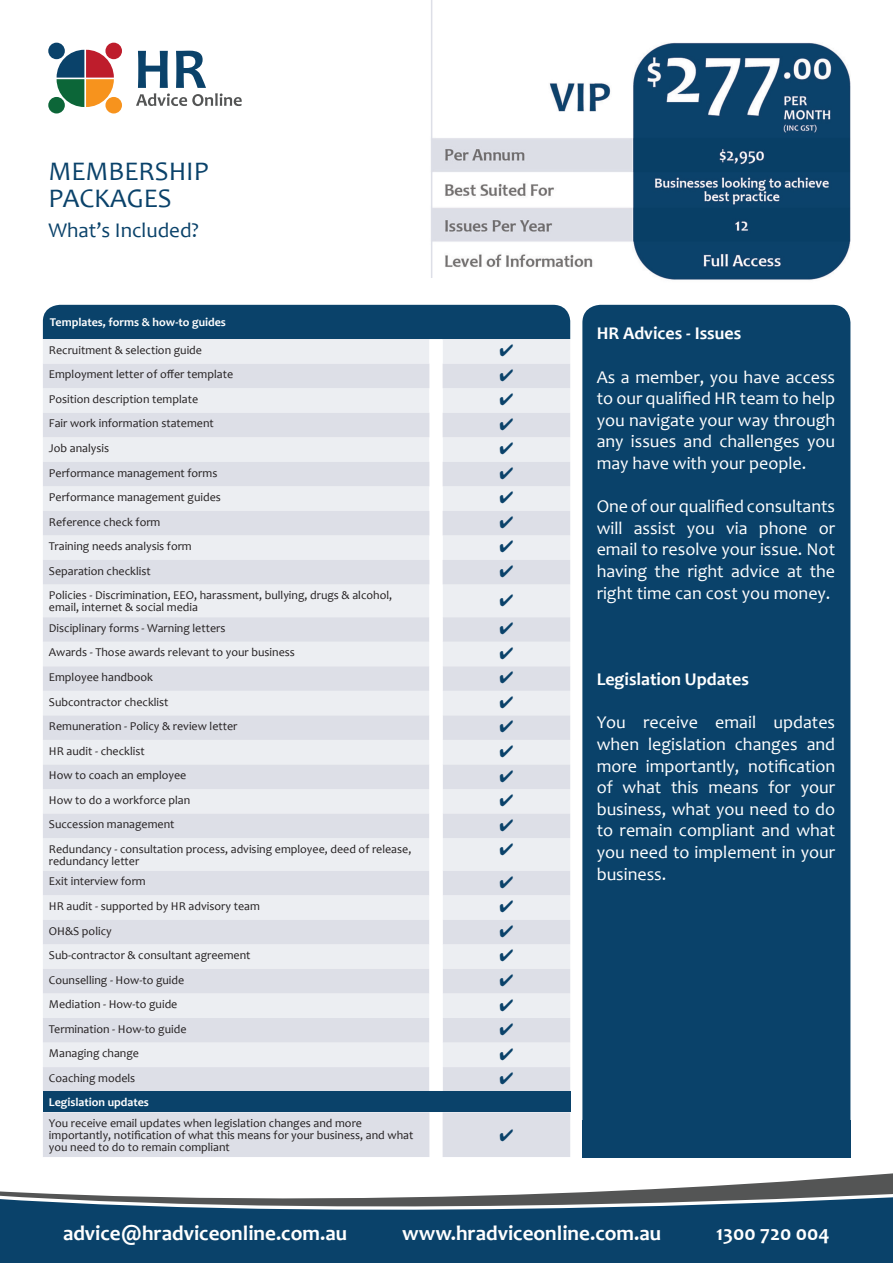
<style>
.page{position:relative;width:893px;height:1263px;background:#fff}
.page>*{position:absolute;margin:0;border:0;box-sizing:border-box;transform-origin:0 0}
.t1{font:27px/27px "Candara";color:#0a426a}
.t2{font:700 21.15px "Candara";color:#fff}
.t3{font:21px "Candara";color:#0a426a}
.t4{font:18px/21.6px "Candara";color:#fff;text-align:justify}
.t5{font:700 18px "Candara";color:#fff}
.t6{font:12px/12px "Candara";color:#231f20}
.t7{font:700 12px "Candara";color:#fff}
</style>
<div class="page">
<img style="left:298px;top:43px;width:552px;height:262px">
<svg style="left:57px;top:50px;width:57px;height:57px;background:#8c755f"></svg>
<div style="left:48px;top:43px;width:17px;height:16px;background:#0a426a;border-radius:50%"></div>
<div style="left:105px;top:43px;width:17px;height:16px;background:#be1d2c;border-radius:50%"></div>
<div style="left:48px;top:97px;width:17px;height:16px;background:#0c6638;border-radius:50%"></div>
<div style="left:105px;top:97px;width:17px;height:16px;background:#f7931d;border-radius:50%"></div>
<svg style="left:136px;top:51px;width:106px;height:55px"></svg>
<hr style="left:431px;top:0;width:1px;height:278px;background:#dddfe7">
<svg style="left:613px;top:1173px;width:280px;height:18px"></svg>
<div style="left:0;top:1223px;width:893px;height:40px;background:#0a426a"></div>
<svg style="left:0;top:1191px;width:893px;height:32px"></svg>
<div style="left:582px;top:305px;width:268px;height:852px;background:#0a426a;border-radius:18px"></div>
<svg style="left:43px;top:305px;width:527px;height:852px;background:#d6dce4"></svg>
<h1 class="t1" style="left:48px;top:158px;width:162px">MEMBERSHIP<br>PACKAGES</h1>
<h3 class="t3" style="left:48px;top:217px;width:152px">What’s Included?</h3>
<p class="t7" style="left:50px;top:315px;width:177px">Templates, forms &amp; how-to guides</p>
<p class="t6" style="left:49px;top:344px;width:155px">Recruitment &amp; selection guide</p>
<p class="t6" style="left:49px;top:368px;width:186px">Employment letter of offer template</p>
<p class="t6" style="left:49px;top:393px;width:151px">Position description template</p>
<p class="t6" style="left:49px;top:418px;width:166px">Fair work information statement</p>
<p class="t6" style="left:49px;top:442px;width:62px">Job analysis</p>
<p class="t6" style="left:49px;top:467px;width:170px">Performance management forms</p>
<p class="t6" style="left:49px;top:491px;width:173px">Performance management guides</p>
<p class="t6" style="left:49px;top:516px;width:113px">Reference check form</p>
<p class="t6" style="left:49px;top:540px;width:144px">Training needs analysis form</p>
<p class="t6" style="left:49px;top:565px;width:103px">Separation checklist</p>
<p class="t6" style="left:49px;top:589px;width:345px">Policies - Discrimination, EEO, harassment, bullying, drugs &amp; alcohol, email, internet &amp; social media</p>
<p class="t6" style="left:49px;top:622px;width:178px">Disciplinary forms - Warning letters</p>
<p class="t6" style="left:49px;top:647px;width:248px">Awards - Those awards relevant to your business</p>
<p class="t6" style="left:49px;top:671px;width:106px">Employee handbook</p>
<p class="t6" style="left:49px;top:696px;width:121px">Subcontractor checklist</p>
<p class="t6" style="left:49px;top:720px;width:190px">Remuneration - Policy &amp; review letter</p>
<p class="t6" style="left:49px;top:745px;width:97px">HR audit - checklist</p>
<p class="t6" style="left:49px;top:769px;width:139px">How to coach an employee</p>
<p class="t6" style="left:49px;top:794px;width:143px">How to do a workforce plan</p>
<p class="t6" style="left:49px;top:818px;width:127px">Succession management</p>
<p class="t6" style="left:49px;top:843px;width:364px">Redundancy - consultation process, advising employee, deed of release, redundancy letter</p>
<p class="t6" style="left:49px;top:876px;width:98px">Exit interview form</p>
<p class="t6" style="left:49px;top:900px;width:212px">HR audit - supported by HR advisory team</p>
<p class="t6" style="left:49px;top:925px;width:64px">OH&amp;S policy</p>
<p class="t6" style="left:49px;top:949px;width:203px">Sub-contractor &amp; consultant agreement</p>
<p class="t6" style="left:49px;top:974px;width:137px">Counselling - How-to guide</p>
<p class="t6" style="left:49px;top:998px;width:130px">Mediation - How-to guide</p>
<p class="t6" style="left:49px;top:1023px;width:139px">Termination - How-to guide</p>
<p class="t6" style="left:49px;top:1047px;width:92px">Managing change</p>
<p class="t6" style="left:49px;top:1072px;width:88px">Coaching models</p>
<p class="t7" style="left:49px;top:1095px;width:102px">Legislation updates</p>
<p class="t6" style="left:49px;top:1117px;width:366px">You receive email updates when legislation changes and more importantly, notification of what this means for your business, and what you need to do to remain compliant</p>
<h3 class="t5" style="left:597px;top:323px;width:146px">HR Advices - Issues</h3>
<h3 class="t4" style="left:597px;top:366px;width:240px">As a member, you have access to our qualified HR team to help you navigate your way through any issues and challenges you may have with your people.</h3>
<h3 class="t4" style="left:597px;top:496px;width:240px">One of our qualified consultants will assist you via phone or email to resolve your issue. Not having the right advice at the right time can cost you money.</h3>
<h3 class="t5" style="left:597px;top:668px;width:154px">Legislation Updates</h3>
<h3 class="t4" style="left:597px;top:712px;width:240px">You receive email updates when legislation changes and more importantly, notification of what this means for your business, what you need to do to remain compliant and what you need to implement in your business.</h3>
<h2 class="t2" style="left:63px;top:1220px;width:286px">advice@hradviceonline.com.au</h2>
<h2 class="t2" style="left:402px;top:1220px;width:261px">www.hradviceonline.com.au</h2>
<h2 class="t2" style="left:716px;top:1220px;width:115px">1300 720 004</h2>
</div>
